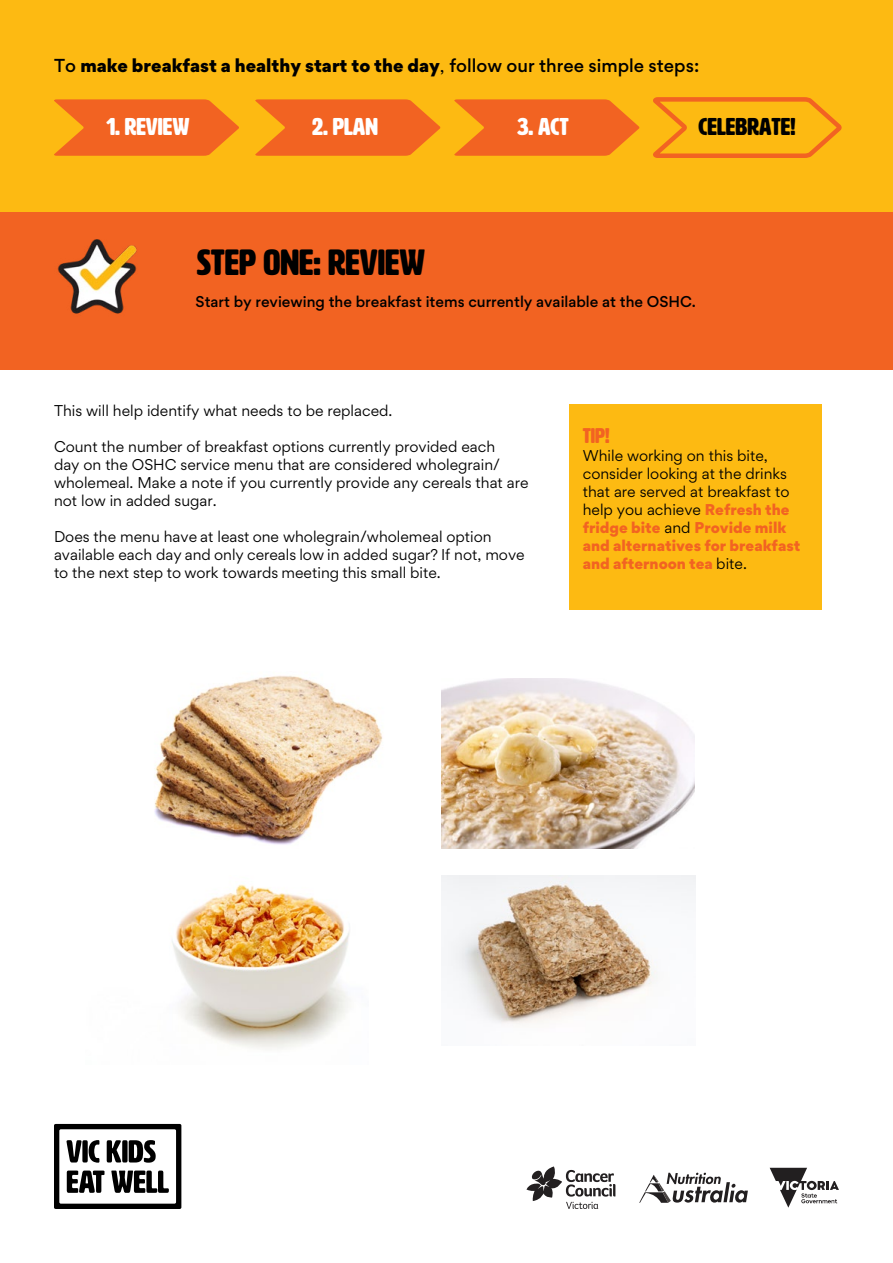
<style>
.page{position:relative;width:893px;height:1263px;background:#fff}
.page>*{position:absolute;margin:0;border:0;box-sizing:border-box;transform-origin:0 0}
.t1{font:36px "HWT Artz";color:#000}
.t2{font:24px "HWT Artz";color:#fff}
.t3{font:24px "HWT Artz";color:#000}
.t4{font:21px "HWT Artz";color:#f26322}
.t5{font:900 18px "Gordita";color:#000}
.t6{font:15px/18px "Gordita";color:#000}
.t7{font:500 15px "Gordita";color:#000}
.s1{font-weight:500}
.s2{font-weight:400}
.s3{font-weight:900;color:#f26322}
</style>
<div class="page">
<div style="left:569px;top:404px;width:253px;height:205px;background:#fdba12"></div>
<svg style="left:54px;top:1124px;width:127px;height:85px"></svg>
<svg style="left:526px;top:1166px;width:89px;height:43px"></svg>
<svg style="left:639px;top:1173px;width:109px;height:30px"></svg>
<svg style="left:770px;top:1168px;width:69px;height:40px"></svg>
<div style="left:0;top:0;width:893px;height:213px;background:#fdba12"></div>
<svg style="left:54px;top:99px;width:586px;height:57px"></svg>
<svg style="left:653px;top:97px;width:189px;height:61px"></svg>
<div style="left:0;top:213px;width:893px;height:157px;background:#f26322"></div>
<img style="left:57px;top:239px;width:80px;height:75px">
<img style="left:154px;top:675px;width:229px;height:170px">
<img style="left:442px;top:679px;width:253px;height:169px">
<img style="left:442px;top:876px;width:254px;height:148px">
<img style="left:172px;top:884px;width:178px;height:165px">
<p class="t5" style="left:54px;top:51px;width:647px"><span class="s1">To</span> make breakfast a healthy start to the day<span class="s2">,</span> <span class="s1">follow our three simple steps:</span></p>
<h2 class="t2" style="left:106px;top:114px;width:85px">1. REVIEW</h2>
<h2 class="t2" style="left:312px;top:114px;width:67px">2. PLAN</h2>
<h2 class="t2" style="left:517px;top:114px;width:53px">3. ACT</h2>
<h2 class="t3" style="left:699px;top:114px;width:98px">CELEBRATE!</h2>
<h1 class="t1" style="left:197px;top:243px;width:230px">STEP ONE: REVIEW</h1>
<p class="t7" style="left:196px;top:291px;width:502px">Start by reviewing the breakfast items currently available at the OSHC.</p>
<p class="t6" style="left:54px;top:402px;width:340px">This will help identify what needs to be replaced.</p>
<p class="t6" style="left:54px;top:438px;width:476px">Count the number of breakfast options currently provided each<br>day on the OSHC service menu that are considered wholegrain/ wholemeal. Make a note if you currently provide any cereals that are not low in added sugar.</p>
<p class="t6" style="left:54px;top:528px;width:472px">Does the menu have at least one wholegrain/wholemeal option available each day and only cereals low in added sugar? If not, move to the next step to work towards meeting this small bite.</p>
<h3 class="t4" style="left:583px;top:425px;width:28px">TIP!</h3>
<p class="t6" style="left:583px;top:447px;width:219px">While working on this bite, consider looking at the drinks that are served at breakfast to help you achieve <span class="s3">Refresh the fridge bite</span> and <span class="s3">Provide milk and alternatives for breakfast and afternoon tea</span> bite.</p>
</div>
